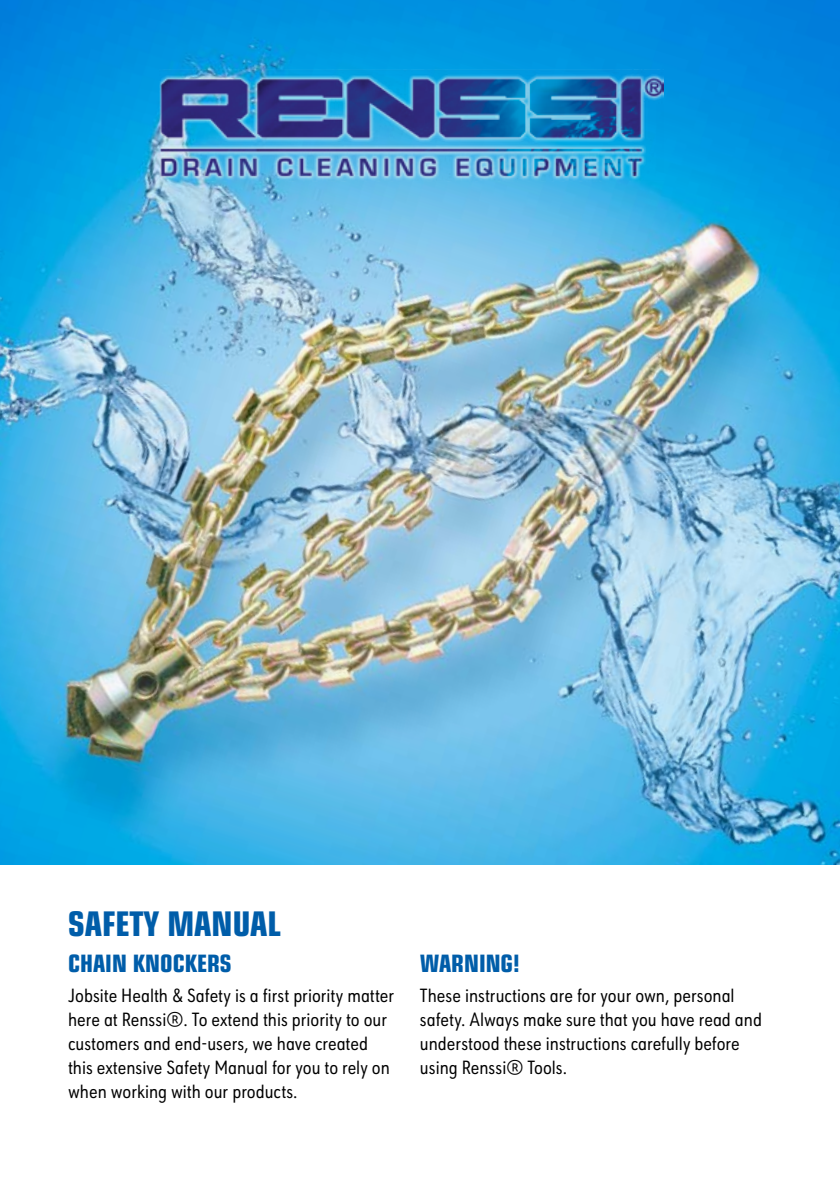
<style>
.page{position:relative;width:840px;height:1191px;background:#fff}
.page>*{position:absolute;margin:0;border:0;box-sizing:border-box;transform-origin:0 0}
.t1{font:700 condensed 34px "Eurostile LT Pro";color:#005da9}
.t2{font:700 condensed 24px "Eurostile LT Pro";color:#005da9}
.t3{font:20px/24px "URW Geometric Cond";color:#000}
</style>
<div class="page">
<img style="left:0;top:0;width:839px;height:864px">
<img style="left:159px;top:70px;width:504px;height:111px">
<h1 class="t1" style="left:68px;top:903px;width:214px">SAFETY MANUAL</h1>
<p class="t2" style="left:68px;top:949px;width:165px">CHAIN KNOCKERS</p>
<p class="t2" style="left:420px;top:949px;width:101px">WARNING!</p>
<p class="t3" style="left:420px;top:982px;width:343px">These instructions are for your own, personal safety. Always make sure that you have read and understood these instructions carefully before using Renssi® Tools.</p>
<p class="t3" style="left:68px;top:982px;width:327px">Jobsite Health &amp; Safety is a first priority matter here at Renssi®. To extend this priority to our customers and end-users, we have created this extensive Safety Manual for you to rely on when working with our products.</p>
</div>
